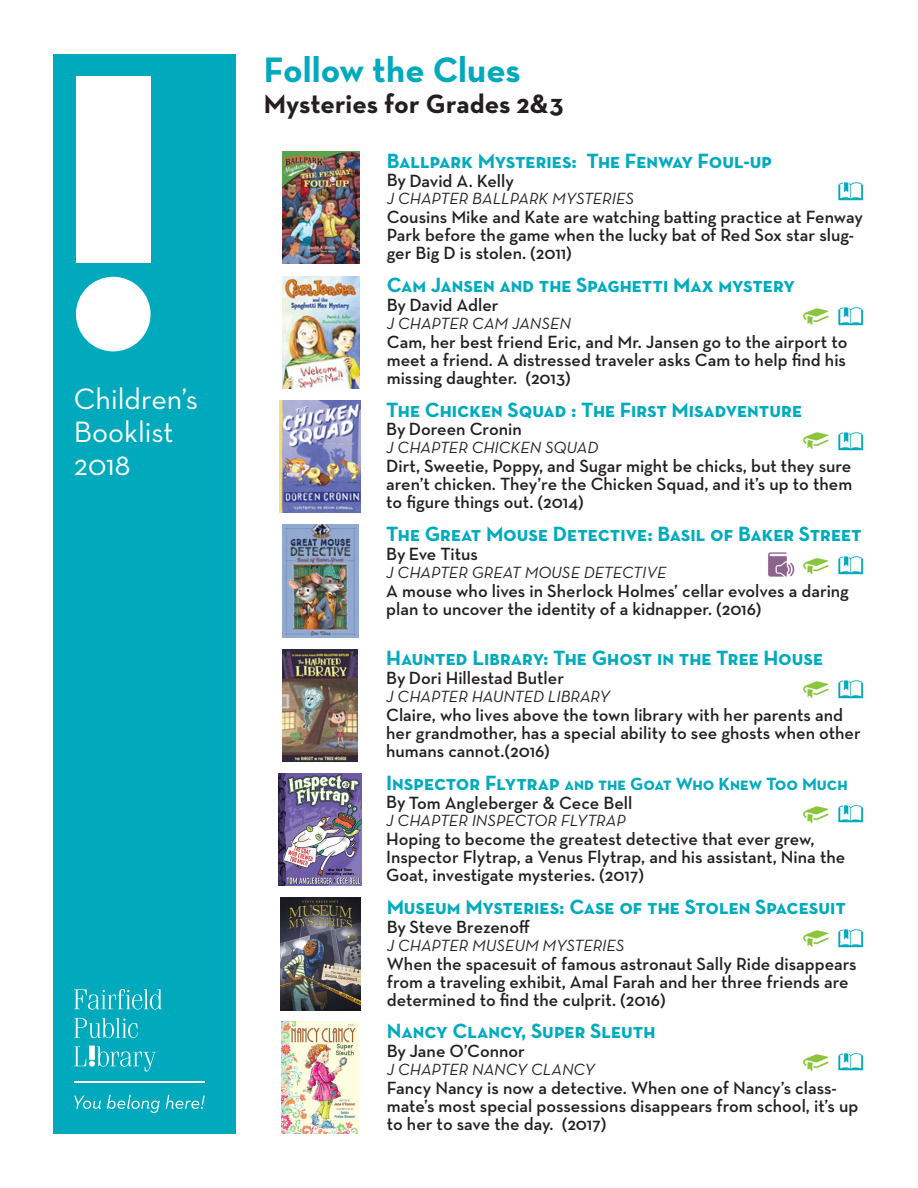
<style>
.page{position:relative;width:918px;height:1188px;background:#fff}
.page>*{position:absolute;margin:0;border:0;box-sizing:border-box;transform-origin:0 0}
.Event_Title{font:700 36px "Neutraface Text";color:#00aabc}
.t1{font:30px "Neutraface Text";color:#fff}
.Event_Title-2{font:700 27px "Neutraface Text";letter-spacing:.005em;color:#231f20}
.t2{font:700 21px "Neutraface Text";color:#00abbd}
.t3{font:600 18px/18px "Neutraface Text";color:#231f20}
.t4{font:700 18px "Neutraface Text";color:#00abbd}
.t5{font:italic 16.5px "Neutraface Text";color:#231f20}
.s1{font-size:21px}
</style>
<div class="page">
<div style="left:54px;top:54px;width:182px;height:1080px;background:#00aabc"></div>
<div style="left:76px;top:277px;width:75px;height:74px;background:#fff;border-radius:50%"></div>
<div style="left:76px;top:77px;width:75px;height:186px;background:#fff"></div>
<svg style="left:74px;top:989px;width:88px;height:21px"></svg>
<svg style="left:74px;top:1018px;width:64px;height:20px"></svg>
<svg style="left:74px;top:1046px;width:82px;height:25px"></svg>
<svg style="left:74px;top:1096px;width:27px;height:13px"></svg>
<svg style="left:107px;top:1095px;width:53px;height:18px"></svg>
<svg style="left:166px;top:1095px;width:39px;height:14px"></svg>
<hr style="left:74px;top:1081px;width:131px;height:1px;background:#fff">
<img style="left:838px;top:307px;width:26px;height:18px">
<img style="left:803px;top:308px;width:26px;height:18px">
<img style="left:282px;top:276px;width:77px;height:112px">
<img style="left:838px;top:432px;width:26px;height:18px">
<img style="left:803px;top:432px;width:26px;height:18px">
<img style="left:279px;top:401px;width:82px;height:112px">
<img style="left:838px;top:556px;width:26px;height:18px">
<img style="left:803px;top:558px;width:26px;height:17px">
<img style="left:768px;top:552px;width:26px;height:25px">
<img style="left:282px;top:525px;width:76px;height:112px">
<img style="left:838px;top:680px;width:26px;height:19px">
<img style="left:803px;top:681px;width:26px;height:18px">
<img style="left:282px;top:649px;width:76px;height:112px">
<img style="left:838px;top:805px;width:26px;height:18px">
<img style="left:803px;top:806px;width:26px;height:18px">
<img style="left:278px;top:774px;width:83px;height:112px">
<img style="left:838px;top:929px;width:26px;height:18px">
<img style="left:803px;top:930px;width:26px;height:18px">
<img style="left:280px;top:898px;width:80px;height:112px">
<img style="left:838px;top:182px;width:26px;height:19px">
<img style="left:282px;top:152px;width:77px;height:112px">
<img style="left:838px;top:1053px;width:26px;height:18px">
<img style="left:803px;top:1054px;width:26px;height:18px">
<img style="left:282px;top:1022px;width:76px;height:112px">
<p class="t1" style="left:74px;top:380px;width:126px">Children’s</p>
<p class="t1" style="left:74px;top:413px;width:101px">Booklist</p>
<p class="t1" style="left:74px;top:446px;width:58px">2018</p>
<p class="Event_Title" style="left:264px;top:47px;width:259px">Follow the Clues</p>
<p class="Event_Title-2" style="left:264px;top:86px;width:301px">Mysteries for Grades 2&amp;3</p>
<p class="t2" style="left:387px;top:147px;width:387px">Ballpark Mysteries: The Fenway Foul-up</p>
<p class="t3" style="left:387px;top:171px;width:129px">By David A. Kelly</p>
<p class="t5" style="left:387px;top:188px;width:249px">J CHAPTER BALLPARK MYSTERIES</p>
<p class="t3" style="left:387px;top:208px;width:478px">Cousins Mike and Kate are watching batting practice at Fenway<br>Park before the game when the lucky bat of Red Sox star slug&shy;ger Big D is stolen. (2011)</p>
<p class="t2" style="left:387px;top:271px;width:410px">Cam Jansen and the Spaghetti Max mystery</p>
<p class="t3" style="left:387px;top:296px;width:113px">By David Adler</p>
<p class="t5" style="left:387px;top:313px;width:186px">J CHAPTER CAM JANSEN</p>
<p class="t3" style="left:387px;top:332px;width:462px;text-align:justify">Cam, her best friend Eric, and Mr. Jansen go to the airport to meet a friend. A distressed traveler asks Cam to help find his missing daughter. (2013)</p>
<p class="t2" style="left:386px;top:396px;width:417px">The Chicken Squad : The First Misadventure</p>
<p class="t3" style="left:386px;top:420px;width:137px">By Doreen Cronin</p>
<p class="t5" style="left:386px;top:437px;width:214px">J CHAPTER CHICKEN SQUAD</p>
<p class="t3" style="left:386px;top:457px;width:468px;text-align:justify">Dirt, Sweetie, Poppy, and Sugar might be chicks, but they sure aren’t chicken. They’re the Chicken Squad, and it’s up to them to figure things out. (2014)</p>
<p class="t2" style="left:386px;top:520px;width:477px">The Great Mouse Detective: Basil of Baker Street</p>
<p class="t3" style="left:386px;top:545px;width:93px">By Eve Titus</p>
<p class="t5" style="left:386px;top:562px;width:282px">J CHAPTER GREAT MOUSE DETECTIVE</p>
<p class="t3" style="left:386px;top:581px;width:464px">A mouse who lives in Sherlock Holmes’ cellar evolves a daring plan to uncover the identity of a kidnapper. (2016)</p>
<p class="t2" style="left:386px;top:645px;width:439px">Haunted Library: The Ghost in the Tree House</p>
<p class="t3" style="left:386px;top:669px;width:179px">By Dori Hillestad Butler</p>
<p class="t5" style="left:386px;top:686px;width:225px">J CHAPTER HAUNTED LIBRARY</p>
<p class="t3" style="left:386px;top:706px;width:476px">Claire, who lives above the town library with her parents and her grandmother, has a special ability to see ghosts when other humans cannot.(2016)</p>
<p class="t4" style="left:386px;top:772px;width:463px"><span class="s1">Inspector Flytrap</span> and the Goat Who Knew Too Much</p>
<p class="t3" style="left:386px;top:793px;width:248px">By Tom Angleberger &amp; Cece Bell</p>
<p class="t5" style="left:386px;top:810px;width:241px">J CHAPTER INSPECTOR FLYTRAP</p>
<p class="t3" style="left:386px;top:830px;width:461px">Hoping to become the greatest detective that ever grew,<br>Inspector Flytrap, a Venus Flytrap, and his assistant, Nina the<br>Goat, investigate mysteries. (2017)</p>
<p class="t2" style="left:387px;top:894px;width:461px">Museum Mysteries: Case of the Stolen Spacesuit</p>
<p class="t3" style="left:387px;top:918px;width:145px">By Steve Brezenoff</p>
<p class="t5" style="left:387px;top:935px;width:239px">J CHAPTER MUSEUM MYSTERIES</p>
<p class="t3" style="left:387px;top:955px;width:471px">When the spacesuit of famous astronaut Sally Ride disappears from a traveling exhibit, Amal Farah and her three friends are determined to find the culprit. (2016)</p>
<p class="t2" style="left:387px;top:1017px;width:270px">Nancy Clancy, Super Sleuth</p>
<p class="t3" style="left:387px;top:1042px;width:140px">By Jane O’Connor</p>
<p class="t5" style="left:387px;top:1059px;width:210px">J CHAPTER NANCY CLANCY</p>
<p class="t3" style="left:387px;top:1078px;width:473px">Fancy Nancy is now a detective. When one of Nancy’s class&shy;mate’s most special possessions disappears from school, it’s up to her to save the day. (2017)</p>
</div>
